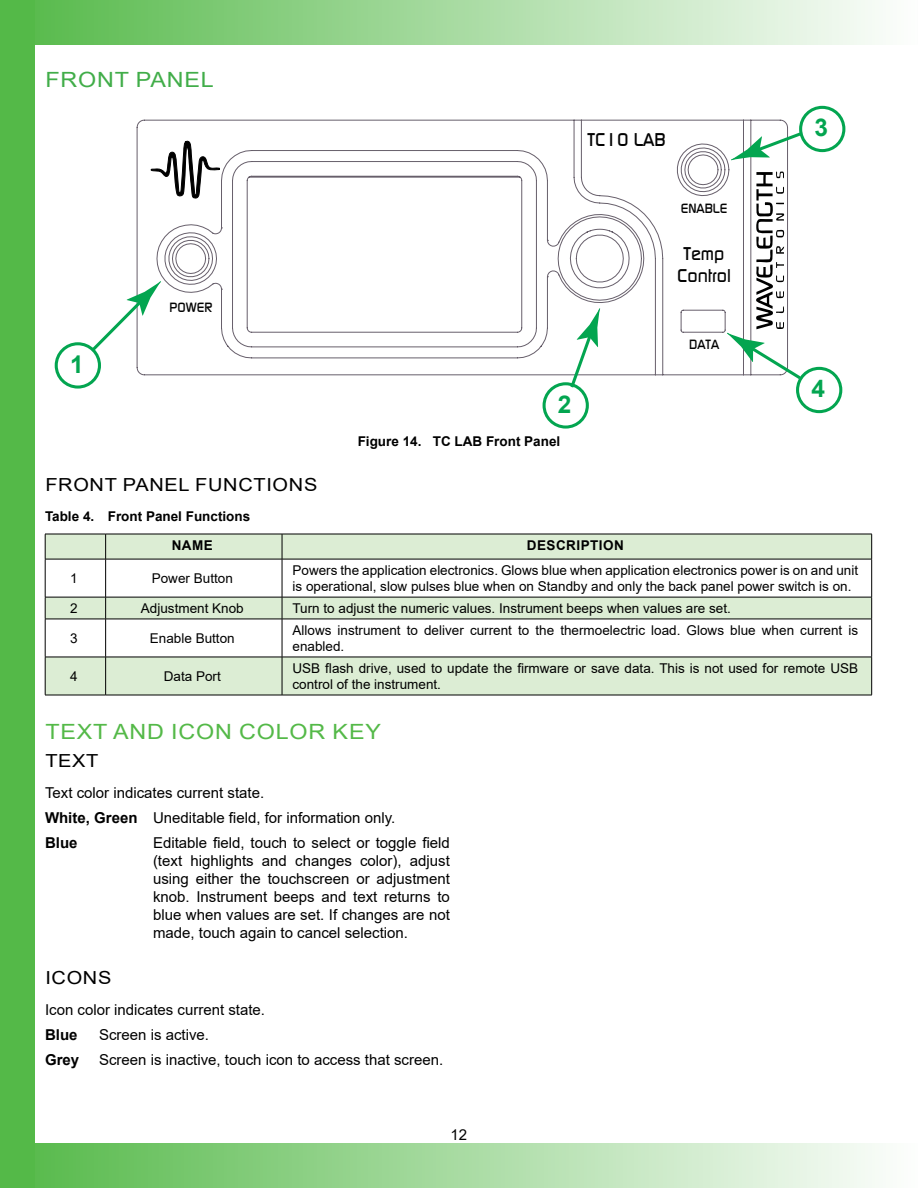
<style>
.page{position:relative;width:918px;height:1188px;background:#fff}
.page>*{position:absolute;margin:0;border:0;box-sizing:border-box;transform-origin:0 0}
.t1{font:700 24.45px "Arial";color:#03a550}
.t2{font:21px "Arial";letter-spacing:.035em;color:#54b948;scale:1.11 1}
.t3{font:21px "Arial";letter-spacing:.035em;color:#41ad49;scale:1.11 1}
.t4{font:18.3px/22px "Modaerne";color:#030303;text-align:center}
.t5{font:18px "Arial";letter-spacing:.035em;color:#000;scale:1.11 1}
.t6{font:15px/18px "Arial";color:#000}
.t7{font:700 15px "Arial";color:#000}
.t8{font:13.5px/16.2px "Arial";color:#000}
.t9{font:700 13.5px/28.8px "Arial";color:#000}
.t10{font:700 13.5px "Arial";letter-spacing:.035em;color:#000}
.t11{font:13.35px "Modaerne";color:#030303}
.s1{font-weight:700}
</style>
<div class="page">
<div style="left:1px;top:1px;width:916px;height:43px;background:linear-gradient(to right,#54b948,#fdfefd)"></div>
<div style="left:0;top:0;width:918px;height:45px;border:2px solid #54b948"></div>
<div style="left:1px;top:1144px;width:916px;height:43px;background:linear-gradient(to right,#54b948,#fdfefd)"></div>
<div style="left:0;top:1143px;width:918px;height:45px;border:2px solid #54b948"></div>
<div style="left:0;top:0;width:34px;height:1188px;background:#54b948"></div>
<hr style="left:917px;top:0;width:1px;height:1188px;background:#54b948">
<svg style="left:136px;top:119px;width:652px;height:257px"></svg>
<svg style="left:151px;top:141px;width:69px;height:57px"></svg>
<div style="left:55px;top:342px;width:46px;height:47px;border:3px solid #03a550;border-radius:50%"></div>
<svg style="left:88px;top:281px;width:73px;height:74px"></svg>
<div style="left:543px;top:382px;width:46px;height:47px;border:3px solid #03a550;border-radius:50%"></div>
<svg style="left:568px;top:309px;width:32px;height:82px"></svg>
<div style="left:796px;top:367px;width:46px;height:46px;border:3px solid #03a550;border-radius:50%"></div>
<svg style="left:727px;top:171px;width:77px;height:211px"></svg>
<div style="left:799px;top:106px;width:46px;height:46px;border:3px solid #03a550;border-radius:50%"></div>
<svg style="left:731px;top:130px;width:74px;height:30px"></svg>
<svg style="left:46px;top:535px;width:825px;height:160px;fill:#dcedd4"></svg>
<hr style="left:45px;top:534px;width:61px;height:1px;background:#000">
<svg style="left:45px;top:534px;width:1px;height:25px"></svg>
<hr style="left:106px;top:534px;width:176px;height:1px;background:#000">
<svg style="left:105px;top:534px;width:1px;height:25px"></svg>
<hr style="left:282px;top:534px;width:590px;height:1px;background:#000">
<svg style="left:282px;top:534px;width:1px;height:25px"></svg>
<svg style="left:871px;top:534px;width:1px;height:25px"></svg>
<hr style="left:45px;top:559px;width:61px;height:1px;background:#000">
<hr style="left:45px;top:559px;width:1px;height:38px;background:#000">
<hr style="left:106px;top:559px;width:176px;height:1px;background:#000">
<hr style="left:105px;top:559px;width:1px;height:38px;background:#000">
<hr style="left:282px;top:559px;width:590px;height:1px;background:#000">
<hr style="left:282px;top:559px;width:1px;height:38px;background:#000">
<hr style="left:871px;top:559px;width:1px;height:38px;background:#000">
<hr style="left:45px;top:597px;width:61px;height:1px;background:#000">
<svg style="left:45px;top:597px;width:1px;height:22px"></svg>
<hr style="left:106px;top:597px;width:176px;height:1px;background:#000">
<svg style="left:105px;top:597px;width:1px;height:22px"></svg>
<hr style="left:282px;top:597px;width:590px;height:1px;background:#000">
<svg style="left:282px;top:597px;width:1px;height:22px"></svg>
<svg style="left:871px;top:597px;width:1px;height:22px"></svg>
<hr style="left:45px;top:619px;width:61px;height:1px;background:#000">
<hr style="left:45px;top:619px;width:1px;height:38px;background:#000">
<hr style="left:106px;top:619px;width:176px;height:1px;background:#000">
<hr style="left:105px;top:619px;width:1px;height:38px;background:#000">
<hr style="left:282px;top:619px;width:590px;height:1px;background:#000">
<hr style="left:282px;top:619px;width:1px;height:38px;background:#000">
<hr style="left:871px;top:619px;width:1px;height:38px;background:#000">
<hr style="left:45px;top:657px;width:61px;height:1px;background:#000">
<hr style="left:45px;top:657px;width:1px;height:38px;background:#000">
<hr style="left:106px;top:657px;width:176px;height:1px;background:#000">
<hr style="left:105px;top:657px;width:1px;height:38px;background:#000">
<hr style="left:282px;top:657px;width:590px;height:1px;background:#000">
<hr style="left:282px;top:657px;width:1px;height:38px;background:#000">
<hr style="left:871px;top:657px;width:1px;height:38px;background:#000">
<hr style="left:45px;top:695px;width:61px;height:1px;background:#000">
<hr style="left:106px;top:695px;width:176px;height:1px;background:#000">
<hr style="left:282px;top:695px;width:590px;height:1px;background:#000">
<h2 class="t3" style="left:45px;top:65px;width:153px">FRONT PANEL</h2>
<h1 class="t1" style="left:70px;top:347px;width:15px">1</h1>
<p class="t11" style="left:170px;top:300px;width:44px">POWER</p>
<h3 class="t5" style="left:45px;top:473px;width:247px">FRONT PANEL FUNCTIONS</h3>
<p class="t9" style="left:172px;top:502px;width:80px;text-indent:-127px">Table 4. Front Panel Functions<br>NAME</p>
<h3 class="t4" style="left:588px;top:128px;width:80px">TC10 LAB</h3>
<p class="t11" style="left:681px;top:201px;width:48px">ENABLE</p>
<h3 class="t4" style="left:677px;top:242px;width:55px">Temp<br>Control</h3>
<h1 class="t1" style="left:558px;top:387px;width:15px">2</h1>
<p class="t9" style="left:358px;top:427px;width:204px">Figure 14. TC LAB Front Panel</p>
<p class="t11" style="left:689px;top:337px;width:32px">DATA</p>
<p class="t10" style="left:527px;top:536px;width:98px">DESCRIPTION</p>
<h1 class="t1" style="left:814px;top:110px;width:15px">3</h1>
<h1 class="t1" style="left:811px;top:371px;width:15px">4</h1>
<p class="t8" style="left:70px;top:570px;width:9px">1</p>
<p class="t8" style="left:152px;top:570px;width:83px">Power Button</p>
<p class="t8" style="left:293px;top:562px;width:567px">Powers the application electronics. Glows blue when application electronics power is on and unit is operational, slow pulses blue when on Standby and only the back panel power switch is on.</p>
<p class="t8" style="left:70px;top:600px;width:9px">2</p>
<p class="t8" style="left:141px;top:600px;width:104px">Adjustment Knob</p>
<p class="t8" style="left:293px;top:600px;width:440px">Turn to adjust the numeric values. Instrument beeps when values are set.</p>
<p class="t8" style="left:70px;top:630px;width:9px">3</p>
<p class="t8" style="left:150px;top:630px;width:86px">Enable Button</p>
<p class="t8" style="left:293px;top:622px;width:567px">Allows instrument to deliver current to the thermoelectric load. Glows blue when current is enabled.</p>
<p class="t8" style="left:70px;top:668px;width:9px">4</p>
<p class="t8" style="left:164px;top:668px;width:59px">Data Port</p>
<p class="t8" style="left:293px;top:660px;width:567px">USB flash drive, used to update the firmware or save data. This is not used for remote USB control of the instrument.</p>
<h2 class="t2" style="left:45px;top:717px;width:304px">TEXT AND ICON COLOR KEY</h2>
<h3 class="t5" style="left:45px;top:748px;width:49px">TEXT</h3>
<p class="t6" style="left:45px;top:781px;width:352px;line-height:24.8px">Text color indicates current state.<br><span class="s1">White, Green</span> Uneditable field, for information only.<br><span class="s1">Blue</span></p>
<p class="t6" style="left:153px;top:833px;width:298px;text-align:justify">Editable field, touch to select or toggle field (text highlights and changes color), adjust using either the touchscreen or adjustment knob. Instrument beeps and text returns to blue when values are set. If changes are not made, touch again to cancel selection.</p>
<h3 class="t5" style="left:45px;top:965px;width:61px">ICONS</h3>
<p class="t6" style="left:45px;top:1001px;width:222px">Icon color indicates current state.</p>
<p class="t7" style="left:45px;top:1024px;width:34px">Blue</p>
<p class="t6" style="left:99px;top:1025px;width:112px">Screen is active.</p>
<p class="t7" style="left:45px;top:1049px;width:36px">Grey</p>
<p class="t6" style="left:99px;top:1050px;width:346px">Screen is inactive, touch icon to access that screen.</p>
<p class="t6" style="left:451px;top:1125px;width:18px">12</p>
</div>
